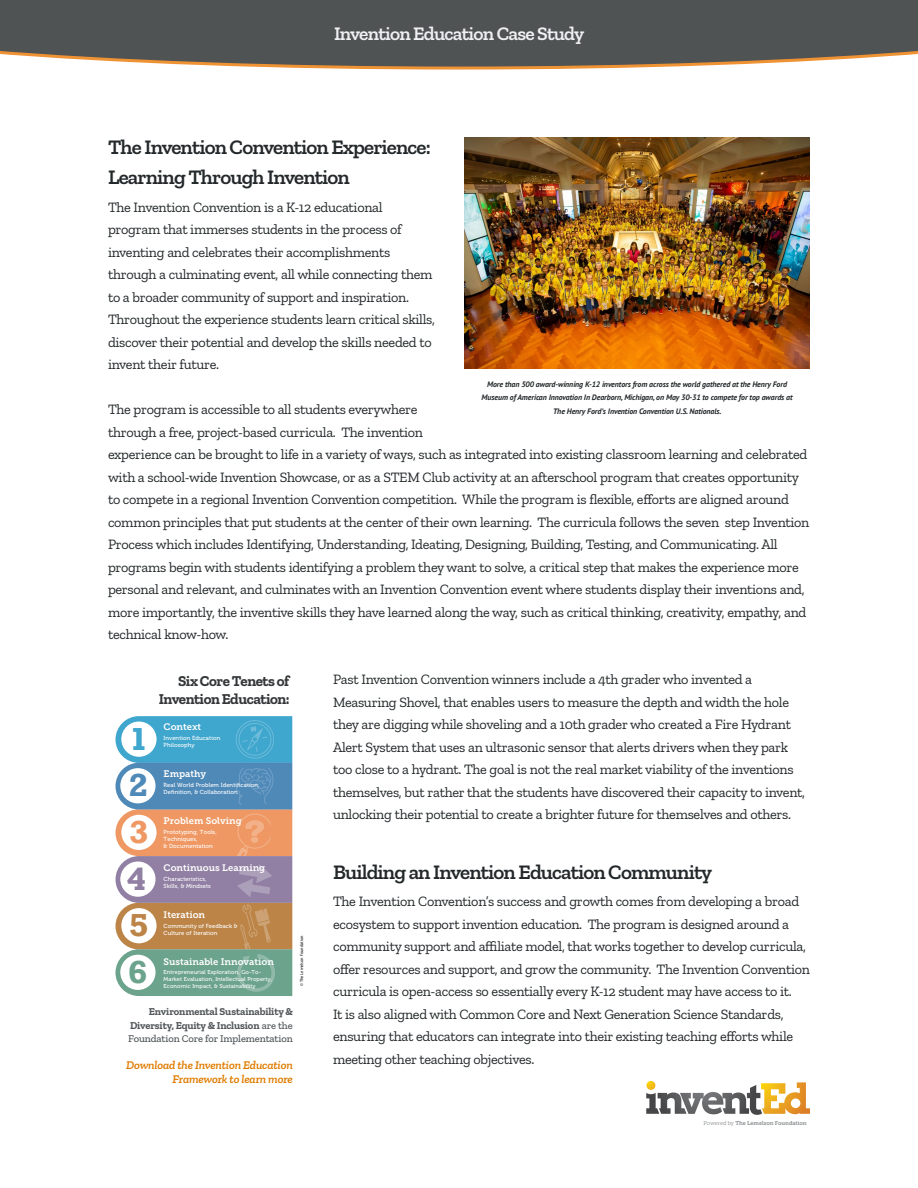
<style>
.page{position:relative;width:918px;height:1188px;background:#fff}
.page>*{position:absolute;margin:0;border:0;box-sizing:border-box;transform-origin:0 0}
.t1{font:700 29.85px "Rockwell";color:#bc8447}
.t2{font:700 29.85px "Rockwell";color:#3fa6ce}
.t3{font:700 29.85px "Rockwell";color:#ef9863}
.t4{font:700 29.85px "Rockwell";color:#4f89b8}
.t5{font:700 29.85px "Rockwell";color:#9180a4}
.t6{font:700 29.85px "Rockwell";color:#6ca38d}
.t7{font:600 21px/30px "Zilla Slab";letter-spacing:-.04em;color:#23282a}
.t8{font:600 19.5px "Zilla Slab";letter-spacing:-.04em;color:#f0f0f3}
.t9{font:700 15px/18px "Zilla Slab";letter-spacing:-.03em;color:#343739;text-align:right}
.t10{font:14.25px/22.5px "Zilla Slab";letter-spacing:-.02em;color:#23282a}
.t11{font:italic 600 12px/13.5px "Zilla Slab";letter-spacing:-.01em;color:#df7c00;text-align:right}
.t12{font:700 10.5px/13.5px "Zilla Slab";letter-spacing:-.01em;color:#52575a;text-align:justify}
.t13{font:9.45px "Museo Slab 700";color:#fff}
.t14{font:italic 700 7.8px/13.5px "PT Sans";letter-spacing:-.01em;color:#23282a;text-align:center}
.t15{font:5.85px/7.1px "Museo 500";letter-spacing:.01em;color:#fff}
.t16{font:5.7px/6.8px "Museo 500";letter-spacing:.01em;color:#fff}
.t17{font:5.55px "Museo Slab 700";letter-spacing:-.01em;color:#878b8d}
.t18{font:4.35px "Myriad Pro";color:#010101}
.s1{font-weight:500}
.s2{font-family:"Museo Slab 300"}
</style>
<div class="page">
<svg style="left:0;top:0;width:918px;height:70px;background:#63625f"></svg>
<svg style="left:646px;top:1081px;width:164px;height:34px"></svg>
<img style="left:464px;top:138px;width:346px;height:230px">
<svg style="left:116px;top:716px;width:176px;height:280px;background:#9ca4a2"></svg>
<h3 class="t8" style="left:334px;top:22px;width:252px">Invention Education Case Study</h3>
<h2 class="t7" style="left:108px;top:132px;width:324px">The Invention Convention Experience:<br>Learning Through Invention</h2>
<p class="t10" style="left:108px;top:196px;width:329px">The Invention Convention is a K-12 educational program that immerses students in the process of inventing and celebrates their accomplishments through a culminating event, all while connecting them to a broader community of support and inspiration.<br>Throughout the experience students learn critical skills, discover their potential and develop the skills needed to invent their future.</p>
<p class="t10" style="left:108px;top:398px;width:703px">The program is accessible to all students everywhere<br>through a free, project-based curricula. The invention<br>experience can be brought to life in a variety of ways, such as integrated into existing classroom learning and celebrated with a school-wide Invention Showcase, or as a STEM Club activity at an afterschool program that creates opportunity to compete in a regional Invention Convention competition. While the program is flexible, efforts are aligned around common principles that put students at the center of their own learning. The curricula follows the seven step Invention Process which includes Identifying, Understanding, Ideating, Designing, Building, Testing, and Communicating. All programs begin with students identifying a problem they want to solve, a critical step that makes the experience more personal and relevant, and culminates with an Invention Convention event where students display their inventions and, more importantly, the inventive skills they have learned along the way, such as critical thinking, creativity, empathy, and technical know-how.</p>
<p class="t10" style="left:333px;top:668px;width:474px">Past Invention Convention winners include a 4th grader who invented a Measuring Shovel, that enables users to measure the depth and width the hole they are digging while shoveling and a 10th grader who created a Fire Hydrant Alert System that uses an ultrasonic sensor that alerts drivers when they park too close to a hydrant. The goal is not the real market viability of the inventions themselves, but rather that the students have discovered their capacity to invent, unlocking their potential to create a brighter future for themselves and others.</p>
<p class="t14" style="left:482px;top:377px;width:313px">More than 500 award-winning K-12 inventors from across the world gathered at the Henry Ford<br>Museum of American Innovation In Dearborn, Michigan, on May 30-31 to compete for top awards at<br>The Henry Ford’s Invention Convention U.S. Nationals.</p>
<p class="t9" style="left:159px;top:672px;width:132px">Six Core Tenets of<br>Invention Education:</p>
<p class="t13" style="left:164px;top:721px;width:39px">Context</p>
<p class="t15" style="left:164px;top:734px;width:58px">Invention Education<br>Philosophy</p>
<h1 class="t2" style="left:129px;top:720px;width:20px">1</h1>
<h1 class="t4" style="left:129px;top:766px;width:20px">2</h1>
<p class="t13" style="left:164px;top:769px;width:44px">Empathy</p>
<p class="t15" style="left:164px;top:782px;width:97px">Real World Problem Identification,<br>Definition, &amp; Collaboration</p>
<h1 class="t3" style="left:129px;top:813px;width:20px">3</h1>
<p class="t13" style="left:164px;top:815px;width:80px">Problem Solving</p>
<p class="t15" style="left:164px;top:828px;width:55px">Prototyping, Tools,<br>Techniques,<br>&amp; Documentation</p>
<h1 class="t5" style="left:127px;top:860px;width:20px">4</h1>
<p class="t13" style="left:164px;top:862px;width:103px">Continuous Learning</p>
<p class="t15" style="left:164px;top:875px;width:49px">Characteristics,<br>Skills, &amp; Mindsets</p>
<h1 class="t1" style="left:129px;top:906px;width:20px">5</h1>
<p class="t13" style="left:164px;top:909px;width:43px">Iteration</p>
<p class="t15" style="left:164px;top:922px;width:75px">Community of Feedback &amp;<br>Culture of Iteration</p>
<h1 class="t6" style="left:128px;top:953px;width:20px">6</h1>
<p class="t13" style="left:164px;top:956px;width:112px">Sustainable Innovation</p>
<p class="t16" style="left:164px;top:969px;width:110px">Entrepreneurial Exploration, Go-To-<br>Market Evaluation, Intellectual Property,<br>Economic Impact, &amp; Sustainability</p>
<p class="t18" style="left:299px;top:986px;width:52px;rotate:-90deg">© The Lemelson Foundation</p>
<p class="t12" style="left:128px;top:1005px;width:166px;text-indent:21px">Environmental Sustainability &amp; Diversity, Equity &amp; Inclusion <span class="s1">are the Foundation Core for Implementation</span></p>
<p class="t11" style="left:126px;top:1058px;width:168px">Download the Invention Education<br>Framework to learn more</p>
<h2 class="t7" style="left:333px;top:857px;width:381px">Building an Invention Education Community</h2>
<p class="t10" style="left:333px;top:891px;width:478px">The Invention Convention’s success and growth comes from developing a broad ecosystem to support invention education. The program is designed around a community support and affiliate model, that works together to develop curricula, offer resources and support, and grow the community. The Invention Convention curricula is open-access so essentially every K-12 student may have access to it.<br>It is also aligned with Common Core and Next Generation Science Standards, ensuring that educators can integrate into their existing teaching efforts while meeting other teaching objectives.</p>
<p class="t17" style="left:703px;top:1119px;width:105px"><span class="s2">Powered by</span> The Lemelson Foundation</p>
</div>
